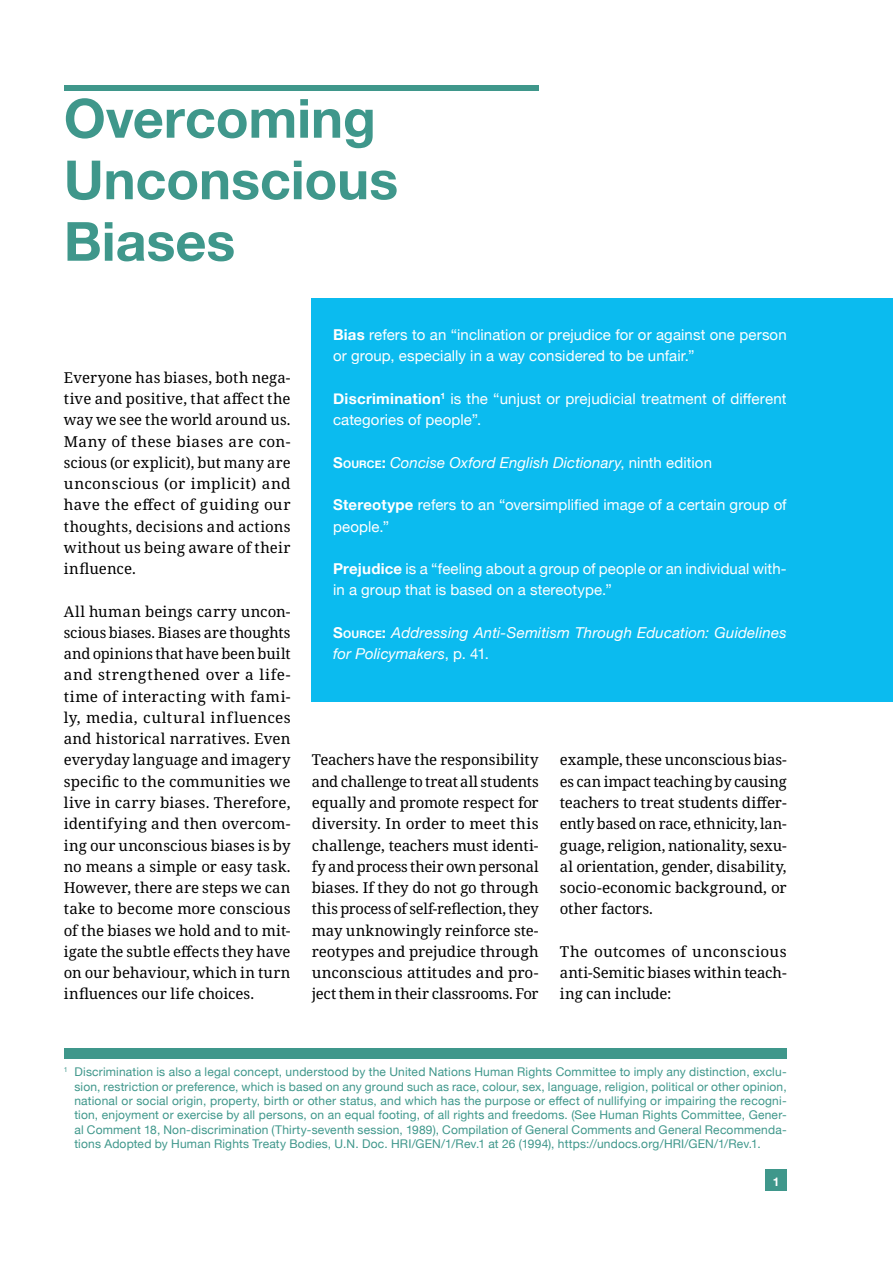
<style>
.page{position:relative;width:893px;height:1263px;background:#fff}
.page>*{position:absolute;margin:0;border:0;box-sizing:border-box;transform-origin:0 0}
.t1{font:700 54px/61.5px "Helvetica Neue";letter-spacing:-.005em;color:#3f978b}
.t2{font:15px/21.3px "Noto Serif";color:#000;text-align:justify}
.t3{font:15px/21.3px "Helvetica Neue";letter-spacing:.005em;color:#fff}
.t4{font:italic 15px/21.3px "Helvetica Neue";letter-spacing:.01em;color:#fff}
.t5{font:12px/14.4px "Helvetica Neue";letter-spacing:.015em;color:#3f978b;text-align:justify}
.t6{font:700 12px "Helvetica Neue";color:#fff}
.s1{font-weight:700}
.s2{font-weight:700;font-style:normal}
.s3{font-weight:700;font-style:normal;font-size:10.5px}
.s4{font-style:normal}
</style>
<div class="page">
<div style="left:64px;top:1048px;width:723px;height:10px;background:#3f978b"></div>
<div style="left:765px;top:1169px;width:22px;height:22px;background:#3f978b"></div>
<div style="left:64px;top:85px;width:475px;height:5px;background:#3f978b"></div>
<div style="left:312px;top:298px;width:581px;height:404px;background:#0bbbef"></div>
<h1 class="t1" style="left:64px;top:89px;width:336px">Overcoming<br>Unconscious<br>Biases</h1>
<p class="t2" style="left:64px;top:367px;width:228px">Everyone has biases, both nega&shy;tive and positive, that affect the way we see the world around us.<br>Many of these biases are con&shy;scious (or explicit), but many are unconscious (or implicit) and have the effect of guiding our thoughts, decisions and actions without us being aware of their influence.</p>
<p class="t2" style="left:64px;top:601px;width:228px">All human beings carry uncon&shy;scious biases. Biases are thoughts and opinions that have been built and strengthened over a life&shy;time of interacting with fami&shy;ly, media, cultural influences and historical narratives. Even everyday language and imagery specific to the communities we live in carry biases. Therefore, identifying and then overcom&shy;ing our unconscious biases is by no means a simple or easy task.<br>However, there are steps we can take to become more conscious of the biases we hold and to mit&shy;igate the subtle effects they have on our behaviour, which in turn influences our life choices.</p>
<p class="t3" style="left:333px;top:325px;width:455px"><span class="s1">Bias</span> refers to an “inclination or prejudice for or against one person or group, especially in a way considered to be unfair.”</p>
<p class="t3" style="left:333px;top:389px;width:455px"><span class="s1">Discrimination</span><sup>1</sup> is the “unjust or prejudicial treatment of different categories of people”.</p>
<p class="t4" style="left:333px;top:453px;width:380px"><span class="s2">S</span><span class="s3">OURCE</span><span class="s2">:</span> Concise Oxford English Dictionary<span class="s4">, ninth edition</span></p>
<p class="t3" style="left:333px;top:495px;width:455px"><span class="s1">Stereotype</span> refers to an “oversimplified image of a certain group of people.”</p>
<p class="t3" style="left:333px;top:559px;width:455px"><span class="s1">Prejudice</span> is a “feeling about a group of people or an individual with&shy;in a group that is based on a stereotype.”</p>
<p class="t4" style="left:333px;top:623px;width:455px"><span class="s2">S</span><span class="s3">OURCE</span><span class="s2">:</span> Addressing Anti-Semitism Through Education: Guidelines for Policymakers<span class="s4">, p. 41.</span></p>
<p class="t2" style="left:312px;top:750px;width:228px">Teachers have the responsibility and challenge to treat all students equally and promote respect for diversity. In order to meet this challenge, teachers must identi&shy;fy and process their own personal biases. If they do not go through this process of self-reflection, they may unknowingly reinforce ste&shy;reotypes and prejudice through unconscious attitudes and pro&shy;ject them in their classrooms. For</p>
<p class="t2" style="left:560px;top:750px;width:228px">example, these unconscious bias&shy;es can impact teaching by causing teachers to treat students differ&shy;ently based on race, ethnicity, lan&shy;guage, religion, nationality, sexu&shy;al orientation, gender, disability, socio-economic background, or other factors.</p>
<p class="t2" style="left:560px;top:941px;width:228px">The outcomes of unconscious anti-Semitic biases within teach&shy;ing can include:</p>
<p class="t5" style="left:74px;top:1065px;width:714px;text-indent:-11px"><sup>1</sup> Discrimination is also a legal concept, understood by the United Nations Human Rights Committee to imply any distinction, exclu&shy;sion, restriction or preference, which is based on any ground such as race, colour, sex, language, religion, political or other opinion, national or social origin, property, birth or other status, and which has the purpose or effect of nullifying or impairing the recogni&shy;tion, enjoyment or exercise by all persons, on an equal footing, of all rights and freedoms. (See Human Rights Committee, Gener&shy;al Comment 18, Non-discrimination (Thirty-seventh session, 1989), Compilation of General Comments and General Recommenda&shy;tions Adopted by Human Rights Treaty Bodies, U.N. Doc. HRI/GEN/1/Rev.1 at 26 (1994), https://undocs.org/HRI/GEN/1/Rev.1.</p>
<p class="t6" style="left:773px;top:1172px;width:8px">1</p>
</div>
